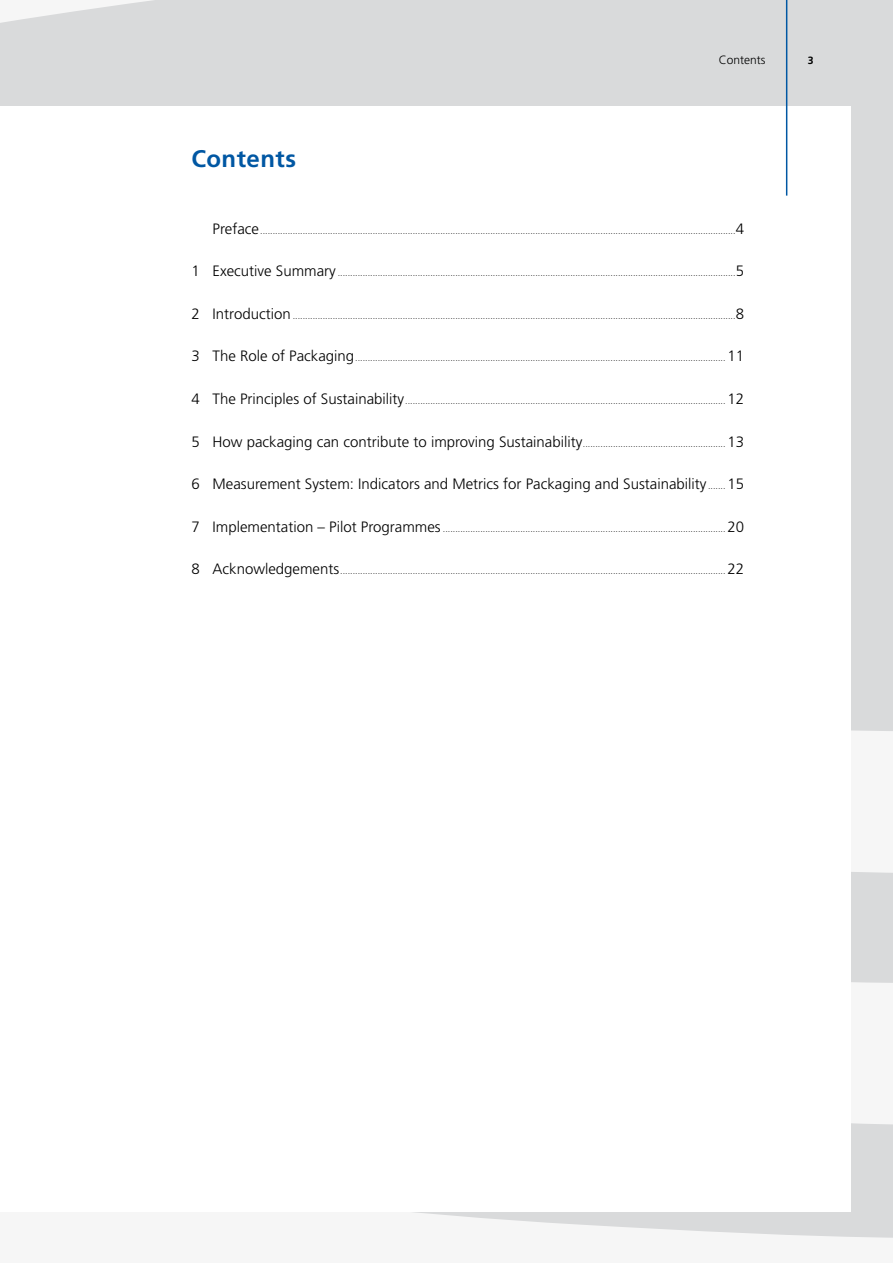
<style>
.page{position:relative;width:893px;height:1263px;background:#fff}
.page>*{position:absolute;margin:0;border:0;box-sizing:border-box;transform-origin:0 0}
.t1{font:700 24px "Frutiger";letter-spacing:.02em;color:#0057a3}
.t2{font:300 15px "Frutiger";color:#000}
.t3{font:300 12px "Frutiger";color:#000}
.t4{font:700 10.5px "Frutiger";color:#000}
.t5{font:300 9px "Frutiger";color:#000}
.s1{font-size:15px}
.s2{font-size:9px}
</style>
<div class="page">
<div style="left:0;top:0;width:893px;height:526px;background:#d9dadb"></div>
<div style="left:851px;top:526px;width:42px;height:206px;background:#d9dadb"></div>
<svg style="left:411px;top:871px;width:482px;height:367px;fill:#d9dadb"></svg>
<div style="left:0;top:106px;width:850px;height:1106px;background:#fff"></div>
<hr style="left:786px;top:0;width:1px;height:196px;background:#0057a3">
<h1 class="t1" style="left:191px;top:144px;width:106px">Contents</h1>
<h3 class="t3" style="left:719px;top:53px;width:48px">Contents</h3>
<p class="t4" style="left:808px;top:54px;width:7px">3</p>
<p class="t5" style="left:213px;top:226px;width:533px"><span class="s1">Preface</span>..............................................................................................................................................................................................<span class="s1">4</span></p>
<p class="t5" style="left:191px;top:268px;width:554px"><span class="s1">1 Executive Summary</span> ...............................................................................................................................................................<span class="s1">5</span></p>
<p class="t5" style="left:191px;top:311px;width:554px"><span class="s1">2 Introduction</span> .................................................................................................................................................................................<span class="s1">8</span></p>
<p class="t5" style="left:191px;top:353px;width:554px"><span class="s1">3 The Role of Packaging</span>.................................................................................................................................................... <span class="s1">11</span></p>
<p class="t5" style="left:191px;top:396px;width:554px"><span class="s1">4 The Principles of Sustainability</span>................................................................................................................................ <span class="s1">12</span></p>
<p class="t5" style="left:191px;top:438px;width:554px"><span class="s1">5 How packaging can contribute to improving Sustainability</span>......................................................... <span class="s1">13</span></p>
<h2 class="t2" style="left:191px;top:475px;width:554px">6 Measurement System: Indicators and Metrics for Packaging and Sustainability <span class="s2">.......</span> 15</h2>
<p class="t5" style="left:191px;top:523px;width:554px"><span class="s1">7 Implementation – Pilot Programmes</span> ................................................................................................................. <span class="s1">20</span></p>
<p class="t5" style="left:191px;top:566px;width:554px"><span class="s1">8 Acknowledgements</span>.......................................................................................................................................................... <span class="s1">22</span></p>
</div>
